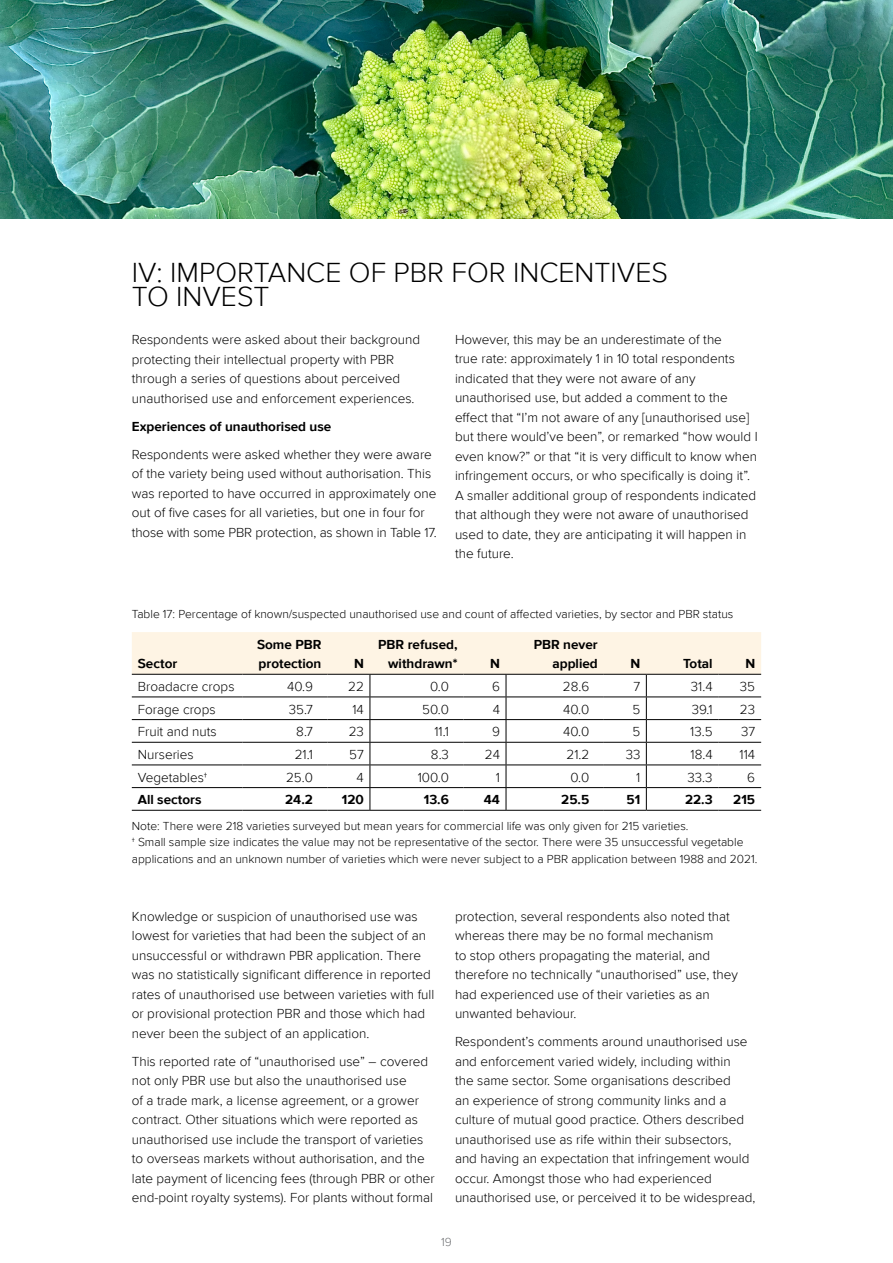
<style>
.page{position:relative;width:893px;height:1263px;background:#fff}
.page>*{position:absolute;margin:0;border:0;box-sizing:border-box;transform-origin:0 0}
.t1{font:300 28.5px/24px "Proxima Nova";color:#000}
.t2{font:300 13.5px/19.5px "Proxima Nova";color:#000}
.t3{font:700 13.5px/19.5px "Proxima Nova";color:#000;text-align:right}
.t4{font:300 12px/16.5px "Proxima Nova";color:#000}
.t5{font:300 12px "Proxima Nova";color:#6d6e71}
</style>
<div class="page">
<img style="left:0;top:0;width:893px;height:219px">
<hr style="left:132px;top:810px;width:110px;height:1px;background:#000">
<hr style="left:242px;top:810px;width:85px;height:1px;background:#000">
<hr style="left:327px;top:810px;width:43px;height:1px;background:#000">
<hr style="left:370px;top:810px;width:93px;height:1px;background:#000">
<hr style="left:463px;top:810px;width:43px;height:1px;background:#000">
<hr style="left:506px;top:810px;width:98px;height:1px;background:#000">
<hr style="left:604px;top:810px;width:42px;height:1px;background:#000">
<hr style="left:646px;top:810px;width:73px;height:1px;background:#000">
<hr style="left:719px;top:810px;width:42px;height:1px;background:#000">
<svg style="left:132px;top:632px;width:629px;height:178px"></svg>
<h1 class="t1" style="left:132px;top:261px;width:538px">IV: IMPORTANCE OF PBR FOR INCENTIVES<br>TO INVEST</h1>
<p class="t2" style="left:132px;top:330px;width:290px">Respondents were asked about their background protecting their intellectual property with PBR through a series of questions about perceived unauthorised use and enforcement experiences.</p>
<p class="t3" style="left:132px;top:417px;width:201px">Experiences of unauthorised use</p>
<p class="t2" style="left:132px;top:445px;width:306px">Respondents were asked whether they were aware of the variety being used without authorisation. This was reported to have occurred in approximately one out of five cases for all varieties, but one in four for those with some PBR protection, as shown in Table 17.</p>
<p class="t2" style="left:455px;top:330px;width:304px">However, this may be an underestimate of the<br>true rate: approximately 1 in 10 total respondents indicated that they were not aware of any unauthorised use, but added a comment to the effect that “I’m not aware of any [unauthorised use] but there would’ve been”, or remarked “how would I even know?” or that “it is very difficult to know when infringement occurs, or who specifically is doing it”.<br>A smaller additional group of respondents indicated that although they were not aware of unauthorised used to date, they are anticipating it will happen in the future.</p>
<p class="t4" style="left:132px;top:606px;width:603px">Table 17: Percentage of known/suspected unauthorised use and count of affected varieties, by sector and PBR status</p>
<p class="t3" style="left:138px;top:655px;width:41px">Sector</p>
<p class="t3" style="left:257px;top:635px;width:66px;text-align:left">Some PBR protection</p>
<p class="t3" style="left:378px;top:635px;width:81px">PBR refused, withdrawn*</p>
<p class="t3" style="left:534px;top:635px;width:66px">PBR never applied</p>
<p class="t3" style="left:354px;top:655px;width:11px">N</p>
<p class="t3" style="left:490px;top:655px;width:11px">N</p>
<p class="t3" style="left:630px;top:655px;width:11px">N</p>
<p class="t3" style="left:683px;top:655px;width:31px">Total</p>
<p class="t3" style="left:745px;top:655px;width:11px">N</p>
<p class="t2" style="left:138px;top:677px;width:98px">Broadacre crops</p>
<p class="t2" style="left:287px;top:677px;width:27px">40.9</p>
<p class="t2" style="left:348px;top:677px;width:17px">22</p>
<p class="t2" style="left:430px;top:677px;width:20px">0.0</p>
<p class="t2" style="left:492px;top:677px;width:9px">6</p>
<p class="t2" style="left:563px;top:677px;width:28px">28.6</p>
<p class="t2" style="left:634px;top:677px;width:8px">7</p>
<p class="t2" style="left:691px;top:677px;width:23px">31.4</p>
<p class="t2" style="left:740px;top:677px;width:17px">35</p>
<p class="t2" style="left:138px;top:700px;width:79px">Forage crops</p>
<p class="t2" style="left:289px;top:700px;width:26px">35.7</p>
<p class="t2" style="left:352px;top:700px;width:13px">14</p>
<p class="t2" style="left:422px;top:700px;width:28px">50.0</p>
<p class="t2" style="left:493px;top:700px;width:9px">4</p>
<p class="t2" style="left:563px;top:700px;width:28px">40.0</p>
<p class="t2" style="left:632px;top:700px;width:9px">5</p>
<p class="t2" style="left:692px;top:700px;width:22px">39.1</p>
<p class="t2" style="left:740px;top:700px;width:17px">23</p>
<p class="t2" style="left:138px;top:722px;width:81px">Fruit and nuts</p>
<p class="t2" style="left:296px;top:722px;width:18px">8.7</p>
<p class="t2" style="left:349px;top:722px;width:17px">23</p>
<p class="t2" style="left:434px;top:722px;width:16px">11.1</p>
<p class="t2" style="left:492px;top:722px;width:9px">9</p>
<p class="t2" style="left:563px;top:722px;width:28px">40.0</p>
<p class="t2" style="left:632px;top:722px;width:9px">5</p>
<p class="t2" style="left:690px;top:722px;width:24px">13.5</p>
<p class="t2" style="left:741px;top:722px;width:16px">37</p>
<p class="t2" style="left:138px;top:745px;width:57px">Nurseries</p>
<p class="t2" style="left:295px;top:745px;width:20px">21.1</p>
<p class="t2" style="left:349px;top:745px;width:16px">57</p>
<p class="t2" style="left:431px;top:745px;width:20px">8.3</p>
<p class="t2" style="left:485px;top:745px;width:17px">24</p>
<p class="t2" style="left:566px;top:745px;width:24px">21.2</p>
<p class="t2" style="left:626px;top:745px;width:16px">33</p>
<p class="t2" style="left:690px;top:745px;width:24px">18.4</p>
<p class="t2" style="left:739px;top:745px;width:17px">114</p>
<p class="t2" style="left:138px;top:768px;width:71px">Vegetables†</p>
<p class="t2" style="left:286px;top:768px;width:28px">25.0</p>
<p class="t2" style="left:357px;top:768px;width:9px">4</p>
<p class="t2" style="left:418px;top:768px;width:33px">100.0</p>
<p class="t2" style="left:496px;top:768px;width:6px">1</p>
<p class="t2" style="left:570px;top:768px;width:20px">0.0</p>
<p class="t2" style="left:636px;top:768px;width:6px">1</p>
<p class="t2" style="left:688px;top:768px;width:26px">33.3</p>
<p class="t2" style="left:747px;top:768px;width:9px">6</p>
<p class="t3" style="left:138px;top:791px;width:65px">All sectors</p>
<p class="t3" style="left:285px;top:791px;width:29px">24.2</p>
<p class="t3" style="left:342px;top:791px;width:24px">120</p>
<p class="t3" style="left:424px;top:791px;width:27px">13.6</p>
<p class="t3" style="left:484px;top:791px;width:18px">44</p>
<p class="t3" style="left:561px;top:791px;width:29px">25.5</p>
<p class="t3" style="left:627px;top:791px;width:15px">51</p>
<p class="t3" style="left:685px;top:791px;width:29px">22.3</p>
<p class="t3" style="left:733px;top:791px;width:23px">215</p>
<p class="t4" style="left:132px;top:818px;width:627px">Note: There were 218 varieties surveyed but mean years for commercial life was only given for 215 varieties.<br>† Small sample size indicates the value may not be representative of the sector. There were 35 unsuccessful vegetable applications and an unknown number of varieties which were never subject to a PBR application between 1988 and 2021.</p>
<p class="t2" style="left:132px;top:907px;width:304px">Knowledge or suspicion of unauthorised use was lowest for varieties that had been the subject of an unsuccessful or withdrawn PBR application. There was no statistically significant difference in reported rates of unauthorised use between varieties with full or provisional protection PBR and those which had never been the subject of an application.</p>
<p class="t2" style="left:132px;top:1052px;width:305px">This reported rate of “unauthorised use” – covered not only PBR use but also the unauthorised use<br>of a trade mark, a license agreement, or a grower contract. Other situations which were reported as unauthorised use include the transport of varieties to overseas markets without authorisation, and the late payment of licencing fees (through PBR or other end-point royalty systems). For plants without formal</p>
<p class="t2" style="left:455px;top:907px;width:284px">protection, several respondents also noted that whereas there may be no formal mechanism<br>to stop others propagating the material, and therefore no technically “unauthorised” use, they had experienced use of their varieties as an unwanted behaviour.</p>
<p class="t2" style="left:455px;top:1032px;width:302px">Respondent’s comments around unauthorised use and enforcement varied widely, including within<br>the same sector. Some organisations described<br>an experience of strong community links and a culture of mutual good practice. Others described unauthorised use as rife within their subsectors, and having an expectation that infringement would occur. Amongst those who had experienced unauthorised use, or perceived it to be widespread,</p>
<p class="t5" style="left:441px;top:1235px;width:12px">19</p>
</div>
